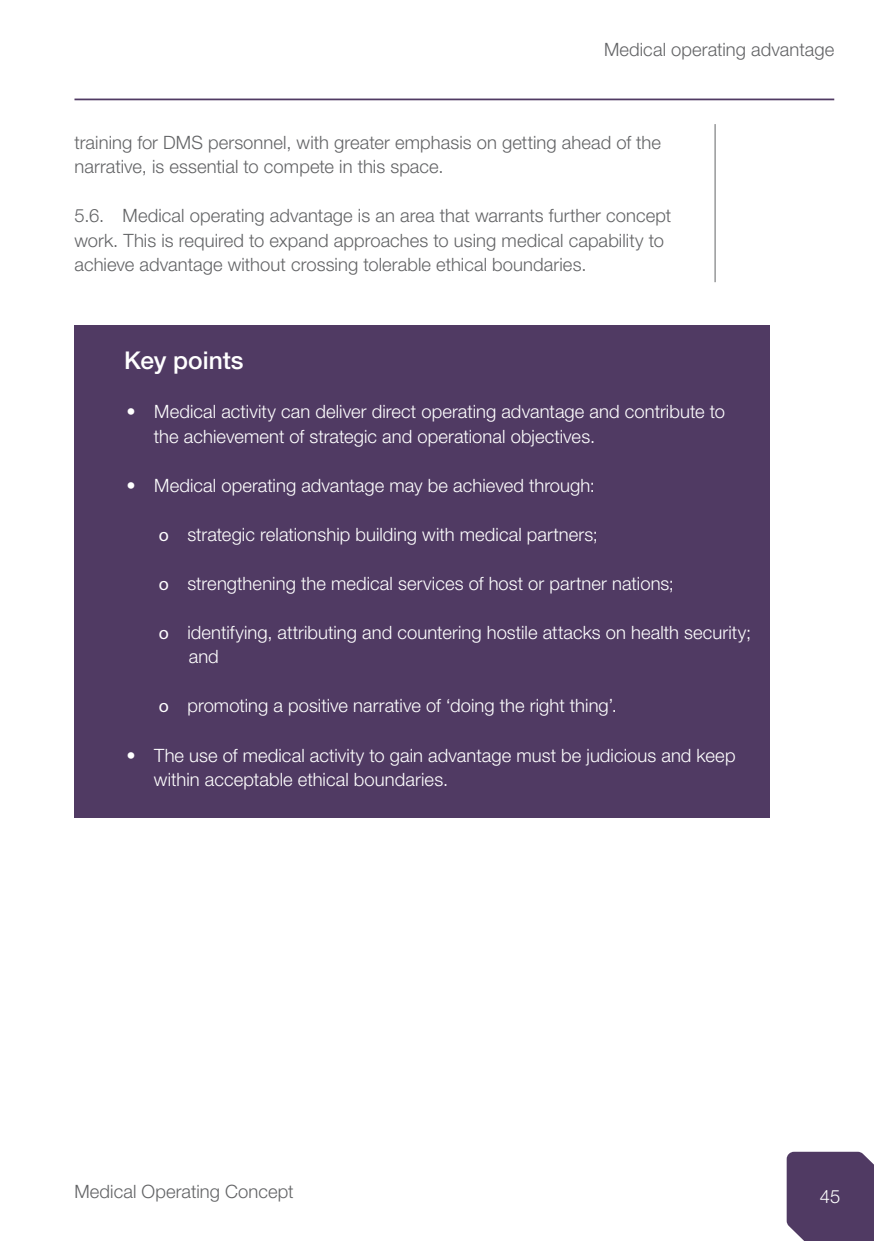
<style>
.page{position:relative;width:874px;height:1241px;background:#fff}
.page>*{position:absolute;margin:0;border:0;box-sizing:border-box;transform-origin:0 0}
.ID__Key_points_title{font:500 24.5px "Helvetica Neue LT Pro";color:#fff}
.t1{font:300 18.38px/24.5px "Helvetica Neue LT Pro";letter-spacing:.005em;color:#fff}
.ID__Para_Chapter_5{font:300 18.38px/24.5px "Helvetica Neue LT Pro";letter-spacing:.005em;color:#636466}
.s1{font-family:"Myriad Pro";font-weight:400}
</style>
<div class="page">
<div style="left:786px;top:1151px;width:87px;height:89px;background:#503a63"></div>
<hr style="left:714px;top:124px;width:1px;height:158px;background:#636466">
<div style="left:74px;top:325px;width:695px;height:492px;background:#503a63"></div>
<hr style="left:74px;top:98px;width:759px;height:2px;background:#503a63">
<p class="ID__Para_Chapter_5" style="left:603px;top:37px;width:231px">Medical operating advantage</p>
<p class="ID__Para_Chapter_5" style="left:74px;top:129px;width:588px">training for DMS personnel, with greater emphasis on getting ahead of the narrative, is essential to compete in this space.</p>
<p class="ID__Para_Chapter_5" style="left:74px;top:203px;width:598px">5.6. Medical operating advantage is an area that warrants further concept work. This is required to expand approaches to using medical capability to achieve advantage without crossing tolerable ethical boundaries.</p>
<p class="ID__Key_points_title" style="left:124px;top:346px;width:121px">Key points</p>
<p class="t1" style="left:154px;top:399px;width:572px;text-indent:-27px">• Medical activity can deliver direct operating advantage and contribute to the achievement of strategic and operational objectives.</p>
<p class="t1" style="left:126px;top:472px;width:469px">• Medical operating advantage may be achieved through:</p>
<p class="t1" style="left:159px;top:521px;width:440px"><span class="s1">o</span> strategic relationship building with medical partners;</p>
<p class="t1" style="left:159px;top:570px;width:516px"><span class="s1">o</span> strengthening the medical services of host or partner nations;</p>
<p class="t1" style="left:189px;top:619px;width:563px;text-indent:-30px"><span class="s1">o</span> identifying, attributing and countering hostile attacks on health security; and</p>
<p class="t1" style="left:159px;top:693px;width:459px"><span class="s1">o</span> promoting a positive narrative of ‘doing the right thing’.</p>
<p class="t1" style="left:154px;top:742px;width:583px;text-indent:-27px">• The use of medical activity to gain advantage must be judicious and keep within acceptable ethical boundaries.</p>
<p class="ID__Para_Chapter_5" style="left:74px;top:1178px;width:220px">Medical Operating Concept</p>
<p class="t1" style="left:819px;top:1183px;width:22px">45</p>
</div>
